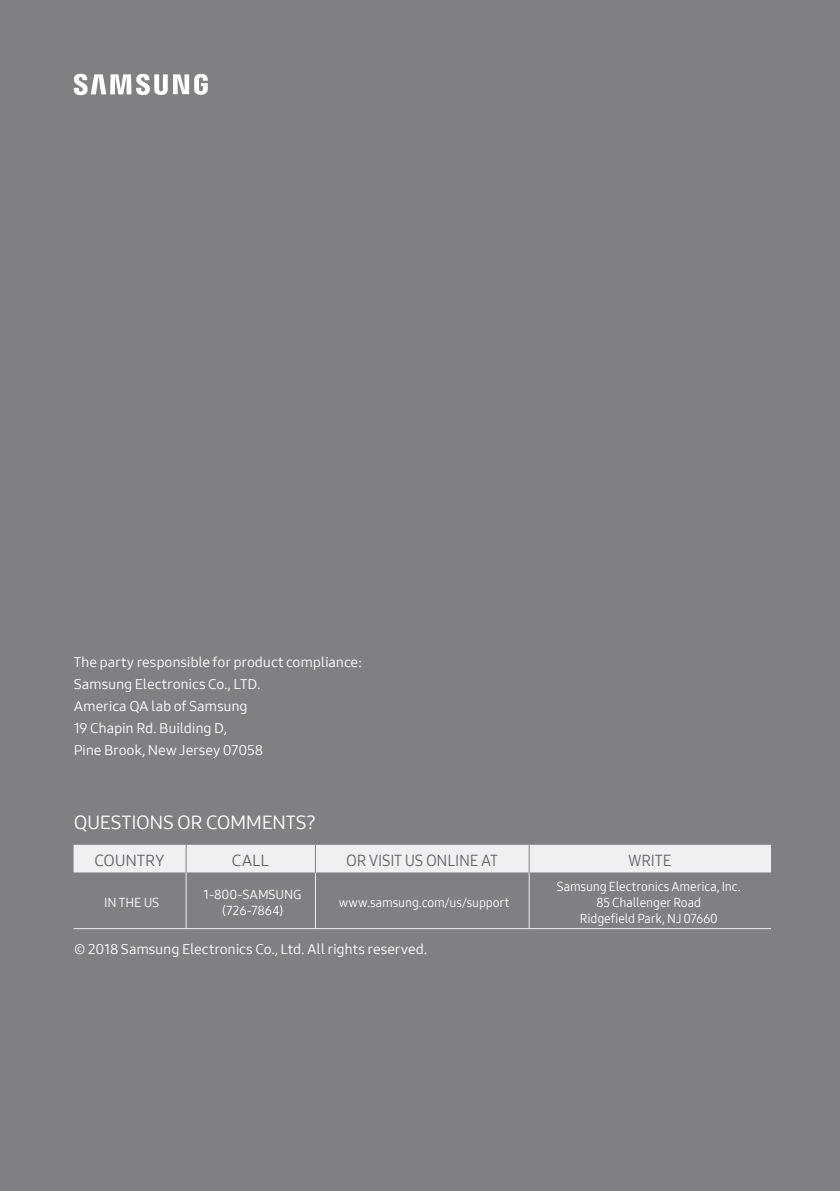
<style>
.page{position:relative;width:840px;height:1191px;background:#fff}
.page>*{position:absolute;margin:0;border:0;box-sizing:border-box;transform-origin:0 0}
.t1{font:19px "Samsung One 400";letter-spacing:-.02em;color:#fff;scale:1.04 1}
.t2{font:16px "Samsung One 400";letter-spacing:-.015em;color:#646569}
.t3{font:14px/22px "Samsung One 400";letter-spacing:-.015em;color:#fff;scale:1.05 1}
.t4{font:13px/16px "Samsung One 400";letter-spacing:-.01em;color:#fff;text-align:center;scale:.96 1}
.t5{font:13px/16px "Samsung One 400";letter-spacing:-.01em;color:#fff;text-align:center}
</style>
<div class="page">
<div style="left:0;top:0;width:839px;height:1191px;background:#808083"></div>
<hr style="left:186px;top:872px;width:1px;height:56px;background:#f0f0f1">
<hr style="left:315px;top:872px;width:1px;height:56px;background:#f0f0f1">
<hr style="left:528px;top:872px;width:1px;height:56px;background:#f0f0f1">
<hr style="left:74px;top:928px;width:696px;height:1px;background:#f0f0f1">
<div style="left:74px;top:844px;width:696px;height:28px;background:#f0f0f1"></div>
<svg style="left:74px;top:74px;width:134px;height:21px"></svg>
<p class="t3" style="left:74px;top:650px;width:276px">The party responsible for product compliance:<br>Samsung Electronics Co., LTD.<br>America QA lab of Samsung<br>19 Chapin Rd. Building D,<br>Pine Brook, New Jersey 07058</p>
<h1 class="t1" style="left:74px;top:809px;width:234px">QUESTIONS OR COMMENTS?</h1>
<p class="t2" style="left:94px;top:849px;width:71px">COUNTRY</p>
<p class="t5" style="left:104px;top:893px;width:57px">IN THE US</p>
<p class="t5" style="left:203px;top:885px;width:100px">1-800-SAMSUNG (726-7864)</p>
<p class="t4" style="left:338px;top:893px;width:179px">www.samsung.com/us/support</p>
<p class="t2" style="left:232px;top:849px;width:39px">CALL</p>
<p class="t2" style="left:346px;top:849px;width:153px">OR VISIT US ONLINE AT</p>
<p class="t2" style="left:628px;top:849px;width:45px">WRITE</p>
<p class="t4" style="left:556px;top:877px;width:193px">Samsung Electronics America, Inc.<br>85 Challenger Road<br>Ridgefield Park, NJ 07660</p>
<p class="t3" style="left:74px;top:938px;width:338px">© 2018 Samsung Electronics Co., Ltd. All rights reserved.</p>
</div>
